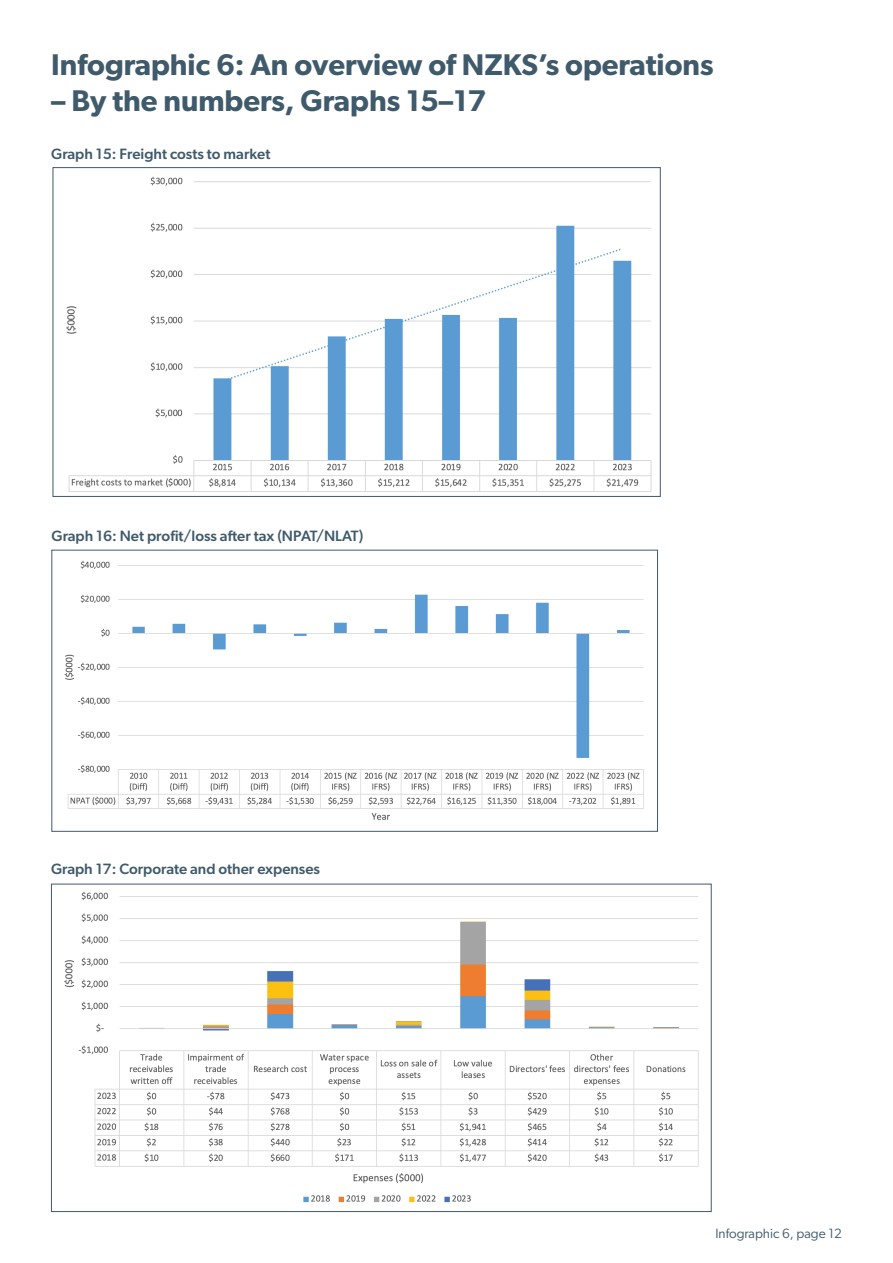
<style>
.page{position:relative;width:893px;height:1263px;background:#fff}
.page>*{position:absolute;margin:0;border:0;box-sizing:border-box;transform-origin:0 0}
.t1{font:600 30px "Gibson";color:#3f5a6b}
.t2{font:500 15px "Gibson";color:#3f5a6b}
.t3{font:13.5px "Gibson";color:#3f5a6b}
</style>
<div class="page">
<img style="left:64px;top:891px;width:635px;height:312px">
<img style="left:64px;top:560px;width:580px;height:260px">
<div style="left:51px;top:550px;width:607px;height:282px;border:1px solid #3f5a6b"></div>
<img style="left:66px;top:176px;width:586px;height:316px">
<h1 class="t1" style="left:51px;top:47px;width:664px">Infographic 6: An overview of NZKS’s operations</h1>
<h1 class="t1" style="left:51px;top:83px;width:436px">– By the numbers, Graphs 15–17</h1>
<p class="t2" style="left:51px;top:144px;width:221px">Graph 15: Freight costs to market</p>
<p class="t2" style="left:51px;top:527px;width:313px">Graph 16: Net profit/loss after tax (NPAT/NLAT)</p>
<p class="t2" style="left:51px;top:859px;width:270px">Graph 17: Corporate and other expenses</p>
<p class="t3" style="left:715px;top:1225px;width:128px">Infographic 6, page 12</p>
</div>
